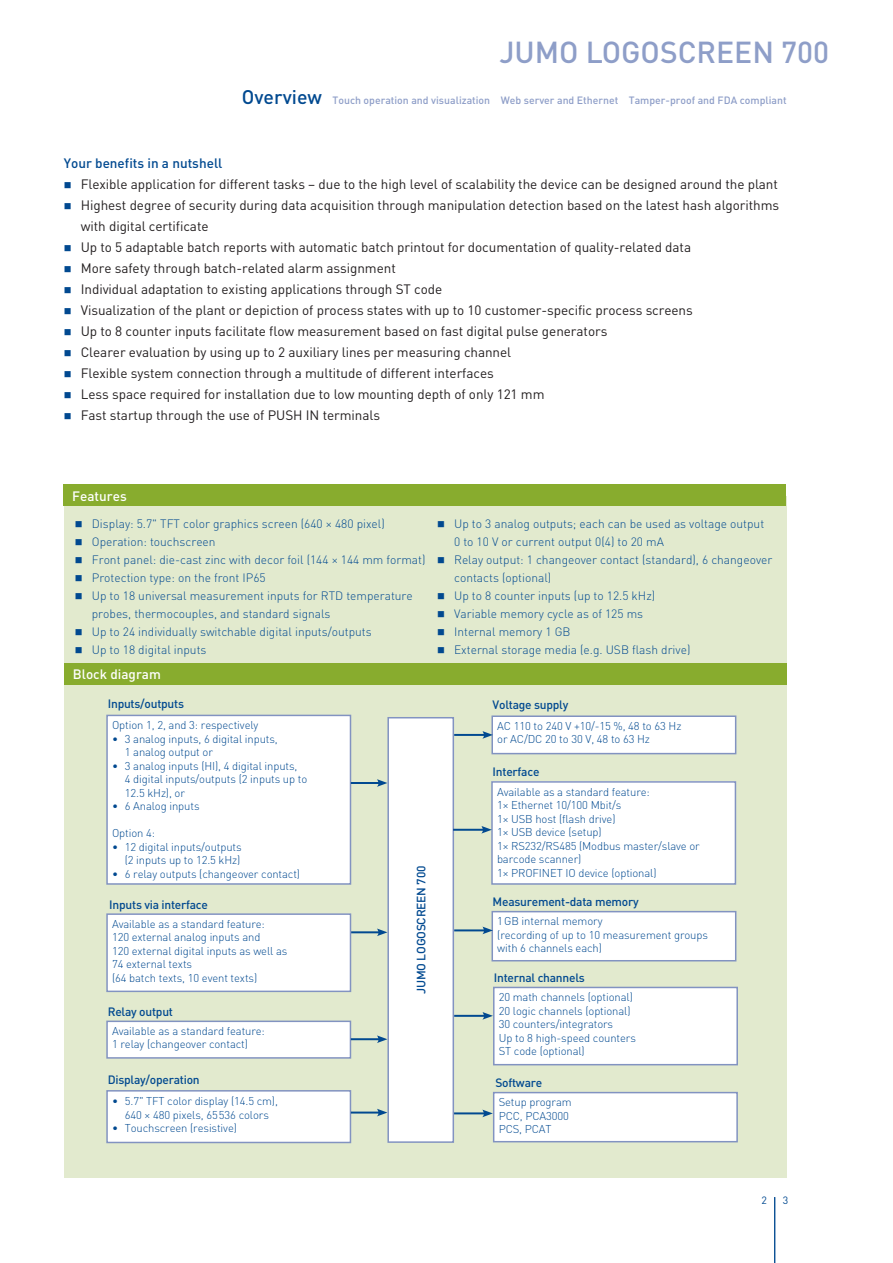
<style>
.page{position:relative;width:893px;height:1263px;background:#fff}
.page>*{position:absolute;margin:0;border:0;box-sizing:border-box;transform-origin:0 0}
.t1{font:500 30px "DIN Pro";color:#8e9ec8}
.t2{font:13.5px/21px "DIN Pro";letter-spacing:-.005em;color:#231f20}
.t3{font:500 13.5px "DIN Pro";color:#014990}
.t4{font:500 13.5px "DIN Pro";color:#fff}
.t5{font:300 12px/18px "DIN Pro";color:#014990}
.t6{font:500 12px "DIN Pro";letter-spacing:-.02em;color:#014990}
.t7{font:300 11.25px/13.5px "DIN Pro";letter-spacing:-.01em;color:#014990}
.t8{font:500 10.5px "DIN Pro";color:#8e9ec8}
.t9{font:10.5px "DIN Pro";color:#014990}
.s1{font-size:19.5px;color:#014990}
</style>
<div class="page">
<hr style="left:774px;top:1197px;width:1px;height:66px;background:#014990">
<div style="left:64px;top:497px;width:723px;height:681px;background:#e2eace"></div>
<div style="left:64px;top:485px;width:722px;height:21px;background:#88ac2e"></div>
<div style="left:64px;top:663px;width:723px;height:22px;background:#88ac2e"></div>
<div style="left:107px;top:715px;width:243px;height:169px;background:#fff"></div>
<div style="left:106px;top:715px;width:245px;height:170px;border:2px solid #8293c1"></div>
<div style="left:107px;top:1021px;width:243px;height:37px;background:#fff"></div>
<div style="left:106px;top:1020px;width:245px;height:39px;border:2px solid #8293c1"></div>
<div style="left:107px;top:1091px;width:243px;height:51px;background:#fff"></div>
<div style="left:106px;top:1090px;width:245px;height:53px;border:2px solid #8293c1"></div>
<div style="left:492px;top:716px;width:244px;height:38px;background:#fff"></div>
<div style="left:491px;top:715px;width:245px;height:39px;border:2px solid #8293c1"></div>
<div style="left:492px;top:782px;width:243px;height:102px;background:#fff"></div>
<div style="left:491px;top:781px;width:245px;height:104px;border:2px solid #8293c1"></div>
<div style="left:492px;top:912px;width:244px;height:49px;background:#fff"></div>
<div style="left:491px;top:911px;width:245px;height:50px;border:2px solid #8293c1"></div>
<hr style="left:351px;top:782px;width:30px;height:2px;background:#014990">
<svg style="left:377px;top:779px;width:10px;height:8px"></svg>
<hr style="left:351px;top:1038px;width:30px;height:2px;background:#014990">
<svg style="left:377px;top:1035px;width:10px;height:8px"></svg>
<hr style="left:351px;top:1111px;width:30px;height:2px;background:#014990">
<svg style="left:377px;top:1109px;width:10px;height:7px"></svg>
<div style="left:388px;top:718px;width:65px;height:424px;background:#fff"></div>
<div style="left:387px;top:717px;width:67px;height:426px;border:2px solid #8293c1"></div>
<div style="left:494px;top:987px;width:243px;height:78px;background:#fff"></div>
<div style="left:493px;top:987px;width:245px;height:78px;border:2px solid #8293c1"></div>
<div style="left:494px;top:1092px;width:243px;height:50px;background:#fff"></div>
<div style="left:493px;top:1092px;width:245px;height:50px;border:2px solid #8293c1"></div>
<hr style="left:454px;top:1112px;width:32px;height:2px;background:#014990">
<svg style="left:482px;top:1109px;width:11px;height:8px"></svg>
<hr style="left:351px;top:931px;width:30px;height:2px;background:#014990">
<svg style="left:377px;top:928px;width:10px;height:8px"></svg>
<hr style="left:454px;top:1015px;width:32px;height:2px;background:#014990">
<svg style="left:482px;top:1012px;width:11px;height:8px"></svg>
<hr style="left:454px;top:929px;width:32px;height:2px;background:#014990">
<svg style="left:482px;top:926px;width:11px;height:8px"></svg>
<hr style="left:453px;top:829px;width:32px;height:2px;background:#014990">
<svg style="left:481px;top:826px;width:11px;height:8px"></svg>
<hr style="left:454px;top:734px;width:32px;height:2px;background:#014990">
<svg style="left:482px;top:731px;width:11px;height:8px"></svg>
<div style="left:107px;top:914px;width:243px;height:77px;background:#fff"></div>
<div style="left:106px;top:913px;width:245px;height:79px;border:2px solid #8293c1"></div>
<h1 class="t1" style="left:499px;top:28px;width:331px">JUMO LOGOSCREEN 700</h1>
<p class="t8" style="left:242px;top:92px;width:546px"><span class="s1">Overview</span> Touch operation and visualization Web server and Ethernet Tamper-proof and FDA compliant</p>
<p class="t3" style="left:64px;top:152px;width:160px">Your benefits in a nutshell</p>
<p class="t2" style="left:81px;top:172px;width:700px">Flexible application for different tasks – due to the high level of scalability the device can be designed around the plant Highest degree of security during data acquisition through manipulation detection based on the latest hash algorithms with digital certificate<br>Up to 5 adaptable batch reports with automatic batch printout for documentation of quality-related data<br>More safety through batch-related alarm assignment<br>Individual adaptation to existing applications through ST code<br>Visualization of the plant or depiction of process states with up to 10 customer-specific process screens<br>Up to 8 counter inputs facilitate flow measurement based on fast digital pulse generators<br>Clearer evaluation by using up to 2 auxiliary lines per measuring channel<br>Flexible system connection through a multitude of different interfaces<br>Less space required for installation due to low mounting depth of only 121 mm<br>Fast startup through the use of PUSH IN terminals</p>
<p class="t4" style="left:72px;top:485px;width:56px">Features</p>
<p class="t5" style="left:92px;top:514px;width:335px">Display: 5.7" TFT color graphics screen (640 × 480 pixel)<br>Operation: touchscreen<br>Front panel: die-cast zinc with decor foil (144 × 144 mm format)<br>Protection type: on the front IP65<br>Up to 18 universal measurement inputs for RTD temperature probes, thermocouples, and standard signals<br>Up to 24 individually switchable digital inputs/outputs<br>Up to 18 digital inputs</p>
<p class="t4" style="left:73px;top:663px;width:90px">Block diagram</p>
<p class="t6" style="left:108px;top:694px;width:78px">Inputs/outputs</p>
<p class="t7" style="left:112px;top:717px;width:148px">Option 1, 2, and 3: respectively</p>
<p class="t7" style="left:125px;top:731px;width:154px;text-indent:-13px">• 3 analog inputs, 6 digital inputs,<br>1 analog output or</p>
<p class="t7" style="left:125px;top:758px;width:184px;text-indent:-13px">• 3 analog inputs (HI), 4 digital inputs,<br>4 digital inputs/outputs (2 inputs up to<br>12.5 kHz), or</p>
<p class="t7" style="left:112px;top:798px;width:89px">• 6 Analog inputs</p>
<p class="t7" style="left:112px;top:825px;width:45px">Option 4:</p>
<p class="t7" style="left:112px;top:839px;width:131px;text-align:right">• 12 digital inputs/outputs (2 inputs up to 12.5 kHz)</p>
<p class="t7" style="left:112px;top:866px;width:190px">• 6 relay outputs (changeover contact)</p>
<p class="t6" style="left:109px;top:895px;width:100px">Inputs via interface</p>
<p class="t7" style="left:112px;top:916px;width:177px">Available as a standard feature:<br>120 external analog inputs and<br>120 external digital inputs as well as<br>74 external texts<br>(64 batch texts, 10 event texts)</p>
<p class="t6" style="left:108px;top:1002px;width:67px">Relay output</p>
<p class="t7" style="left:112px;top:1023px;width:154px">Available as a standard feature:<br>1 relay (changeover contact)</p>
<p class="t6" style="left:108px;top:1070px;width:93px">Display/operation</p>
<p class="t7" style="left:112px;top:1093px;width:167px;text-align:center">• 5.7" TFT color display (14.5 cm),<br>640 × 480 pixels, 65536 colors</p>
<p class="t7" style="left:112px;top:1120px;width:126px">• Touchscreen (resistive)</p>
<p class="t6" style="left:411px;top:994px;width:130px;rotate:-90deg">JUMO LOGOSCREEN 700</p>
<p class="t5" style="left:454px;top:514px;width:320px">Up to 3 analog outputs; each can be used as voltage output 0 to 10 V or current output 0(4) to 20 mA<br>Relay output: 1 changeover contact (standard), 6 changeover contacts (optional)<br>Up to 8 counter inputs (up to 12.5 kHz)<br>Variable memory cycle as of 125 ms<br>Internal memory 1 GB<br>External storage media (e.g. USB flash drive)</p>
<p class="t6" style="left:493px;top:695px;width:77px">Voltage supply</p>
<p class="t7" style="left:497px;top:718px;width:186px">AC 110 to 240 V +10/-15 %, 48 to 63 Hz or AC/DC 20 to 30 V, 48 to 63 Hz</p>
<p class="t6" style="left:493px;top:762px;width:48px">Interface</p>
<p class="t7" style="left:497px;top:784px;width:204px">Available as a standard feature:<br>1× Ethernet 10/100 Mbit/s<br>1× USB host (flash drive)<br>1× USB device (setup)<br>1× RS232/RS485 (Modbus master/slave or barcode scanner)<br>1× PROFINET IO device (optional)</p>
<p class="t7" style="left:497px;top:913px;width:212px">1GB internal memory<br>(recording of up to 10 measurement groups with 6 channels each)</p>
<p class="t6" style="left:493px;top:892px;width:148px">Measurement-data memory</p>
<p class="t6" style="left:494px;top:967px;width:92px">Internal channels</p>
<p class="t7" style="left:499px;top:989px;width:139px">20 math channels (optional)<br>20 logic channels (optional)<br>30 counters/integrators<br>Up to 8 high-speed counters<br>ST code (optional)</p>
<p class="t6" style="left:495px;top:1073px;width:48px">Software</p>
<p class="t7" style="left:499px;top:1094px;width:75px">Setup program<br>PCC, PCA3000<br>PCS, PCAT</p>
<p class="t9" style="left:761px;top:1192px;width:7px">2</p>
<p class="t9" style="left:783px;top:1192px;width:7px">3</p>
</div>
